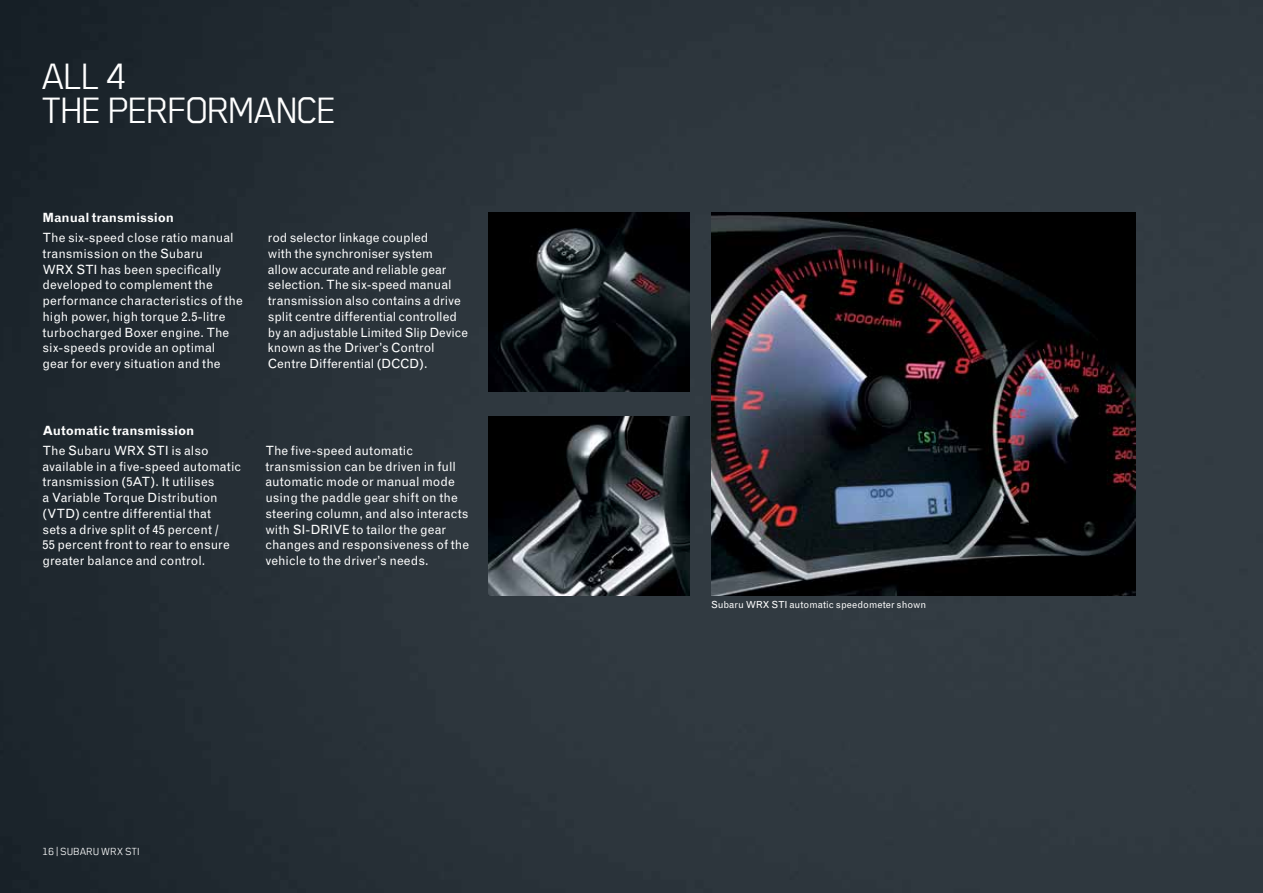
<style>
.page{position:relative;width:1263px;height:893px;background:#fff}
.page>*{position:absolute;margin:0;border:0;box-sizing:border-box;transform-origin:0 0}
.t1{font:42.75px/34.2px "Subaru";letter-spacing:-.05em;color:#fff}
.t2{font:12.75px/15.8px "Grotesque";color:#fff}
.t3{font:700 12.75px "Grotesque";letter-spacing:-.005em;color:#fff}
.t4{font:12px "Subaru";color:#fff}
.t5{font:9.75px "Grotesque";color:#fff}
</style>
<div class="page">
<img style="left:0;top:0;width:1263px;height:893px">
<img style="left:488px;top:213px;width:202px;height:178px">
<img style="left:488px;top:417px;width:202px;height:178px">
<img style="left:711px;top:213px;width:424px;height:382px">
<h1 class="t1" style="left:43px;top:58px;width:291px">ALL 4<br>THE PERFORMANCE</h1>
<p class="t3" style="left:43px;top:210px;width:133px">Manual transmission</p>
<p class="t2" style="left:43px;top:230px;width:202px">The six-speed close ratio manual transmission on the Subaru<br>WRX STI has been specifically developed to complement the performance characteristics of the high power, high torque 2.5-litre turbocharged Boxer engine. The six-speeds provide an optimal gear for every situation and the</p>
<p class="t2" style="left:268px;top:230px;width:202px">rod selector linkage coupled<br>with the synchroniser system<br>allow accurate and reliable gear selection. The six-speed manual transmission also contains a drive split centre differential controlled by an adjustable Limited Slip Device known as the Driver’s Control<br>Centre Differential (DCCD).</p>
<p class="t3" style="left:43px;top:423px;width:153px">Automatic transmission</p>
<p class="t2" style="left:43px;top:443px;width:200px">The Subaru WRX STI is also available in a five-speed automatic transmission (5AT). It utilises<br>a Variable Torque Distribution (VTD) centre differential that<br>sets a drive split of 45 percent /<br>55 percent front to rear to ensure greater balance and control.</p>
<p class="t2" style="left:265px;top:443px;width:205px">The five-speed automatic transmission can be driven in full automatic mode or manual mode using the paddle gear shift on the steering column, and also interacts with SI-DRIVE to tailor the gear changes and responsiveness of the vehicle to the driver’s needs.</p>
<p class="t4" style="left:43px;top:845px;width:99px">16 | SUBARU WRX STI</p>
<p class="t5" style="left:711px;top:599px;width:217px">Subaru WRX STI automatic speedometer shown</p>
</div>
